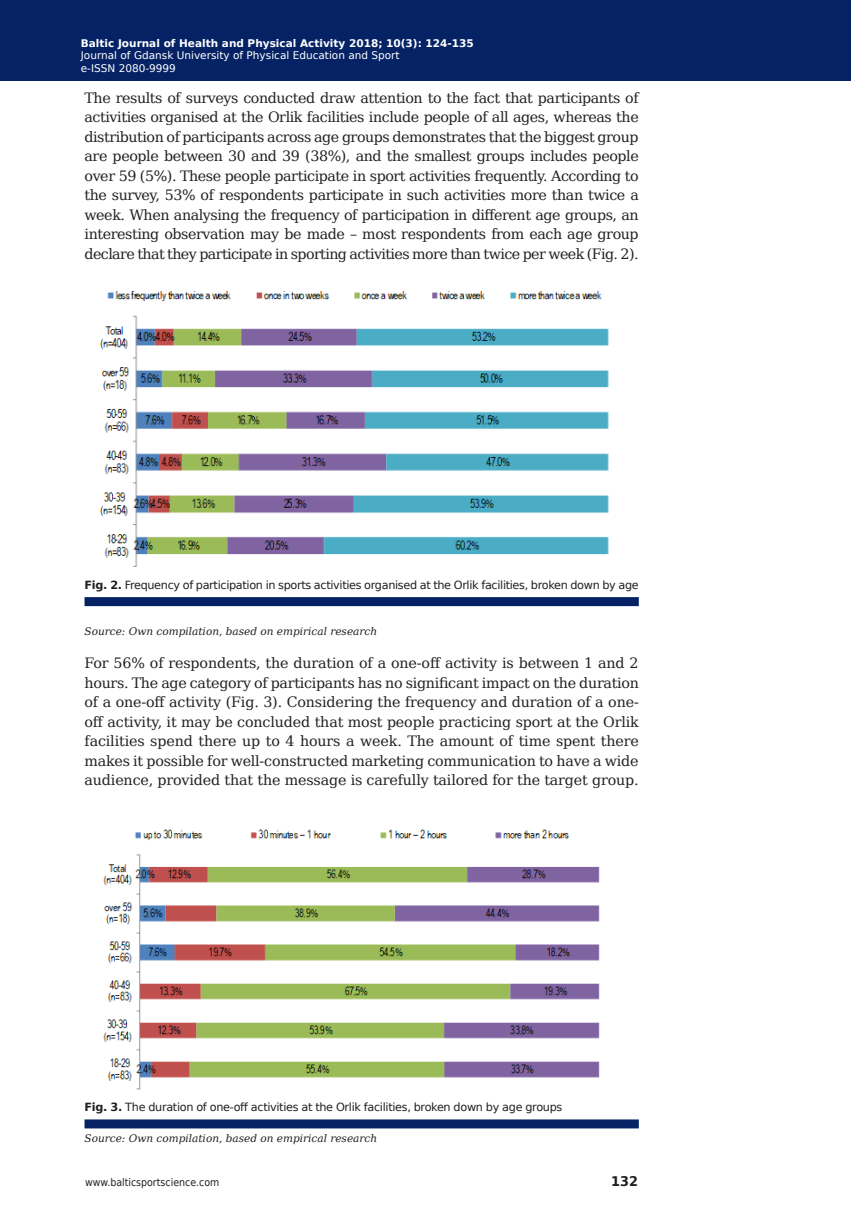
<style>
.page{position:relative;width:851px;height:1212px;background:#fff}
.page>*{position:absolute;margin:0;border:0;box-sizing:border-box;transform-origin:0 0}
.Body_Text{font:14.25px/19.5px "DejaVu Serif";letter-spacing:-.025em;color:#231f20;text-align:justify}
.t1{font:700 13.35px "DejaVu Sans";color:#231f20;scale:.96 1}
.Figure{font:11.25px "DejaVu Sans";letter-spacing:-.03em;color:#231f20}
.t2{font:10.5px/12.6px "DejaVu Sans";color:#fff}
.t3{font:700 10.5px "DejaVu Sans";color:#fff}
.Body_Text-2{font:italic 10.5px "DejaVu Serif";color:#231f20}
.t4{font:10.5px "DejaVu Sans Condensed";color:#231f20}
.s1{font-weight:700}
</style>
<div class="page">
<div style="left:84px;top:597px;width:554px;height:9px;background:#052265"></div>
<div style="left:84px;top:1119px;width:554px;height:9px;background:#052265"></div>
<img style="left:100px;top:291px;width:509px;height:276px">
<img style="left:103px;top:829px;width:497px;height:261px">
<div style="left:0;top:0;width:850px;height:80px;background:#052265"></div>
<p class="t3" style="left:86px;top:34px;width:358px">Baltic Journal of Health and Physical Activity 2014; 1(1): 1-4</p>
<p class="t2" style="left:86px;top:48px;width:320px">Journal of Gdansk University of Physical Education and Sport e-I SN 2080-</p>
<p class="t3" style="left:81px;top:34px;width:394px">Baltic Journal of Health and Physical Activity 2018; 10(3): 124-135</p>
<p class="t2" style="left:81px;top:49px;width:320px">Journal of Gdansk University of Physical Education and Sport</p>
<p class="t2" style="left:81px;top:62px;width:102px">e-ISSN 2080-99999</p>
<p class="Body_Text" style="left:84px;top:88px;width:555px">The results of surveys conducted draw attention to the fact that participants of activities organised at the Orlik facilities include people of all ages, whereas the distribution of participants across age groups demonstrates that the biggest group are people between 30 and 39 (38%), and the smallest groups includes people over 59 (5%). These people participate in sport activities frequently. According to the survey, 53% of respondents participate in such activities more than twice a week. When analysing the frequency of participation in different age groups, an interesting observation may be made – most respondents from each age group declare that they participate in sporting activities more than twice per week (Fig. 2).</p>
<p class="Figure" style="left:84px;top:575px;width:555px"><span class="s1">Fig. 2.</span> Frequency of participation in sports activities organised at the Orlik facilities, broken down by age</p>
<p class="Body_Text-2" style="left:84px;top:624px;width:294px">Source: Own compilation, based on empirical research</p>
<p class="Body_Text" style="left:84px;top:653px;width:556px">For 56% of respondents, the duration of a one-off activity is between 1 and 2 hours. The age category of participants has no significant impact on the duration of a one-off activity (Fig. 3). Considering the frequency and duration of a one&shy;off activity, it may be concluded that most people practicing sport at the Orlik facilities spend there up to 4 hours a week. The amount of time spent there makes it possible for well-constructed marketing communication to have a wide audience, provided that the message is carefully tailored for the target group.</p>
<p class="Figure" style="left:84px;top:1098px;width:479px"><span class="s1">Fig. 3.</span> The duration of one-off activities at the Orlik facilities, broken down by age groups</p>
<p class="Body_Text-2" style="left:84px;top:1131px;width:294px">Source: Own compilation, based on empirical research</p>
<p class="t4" style="left:85px;top:1174px;width:136px">www.balticsportscience.com</p>
<p class="t1" style="left:611px;top:1170px;width:29px">132</p>
</div>
